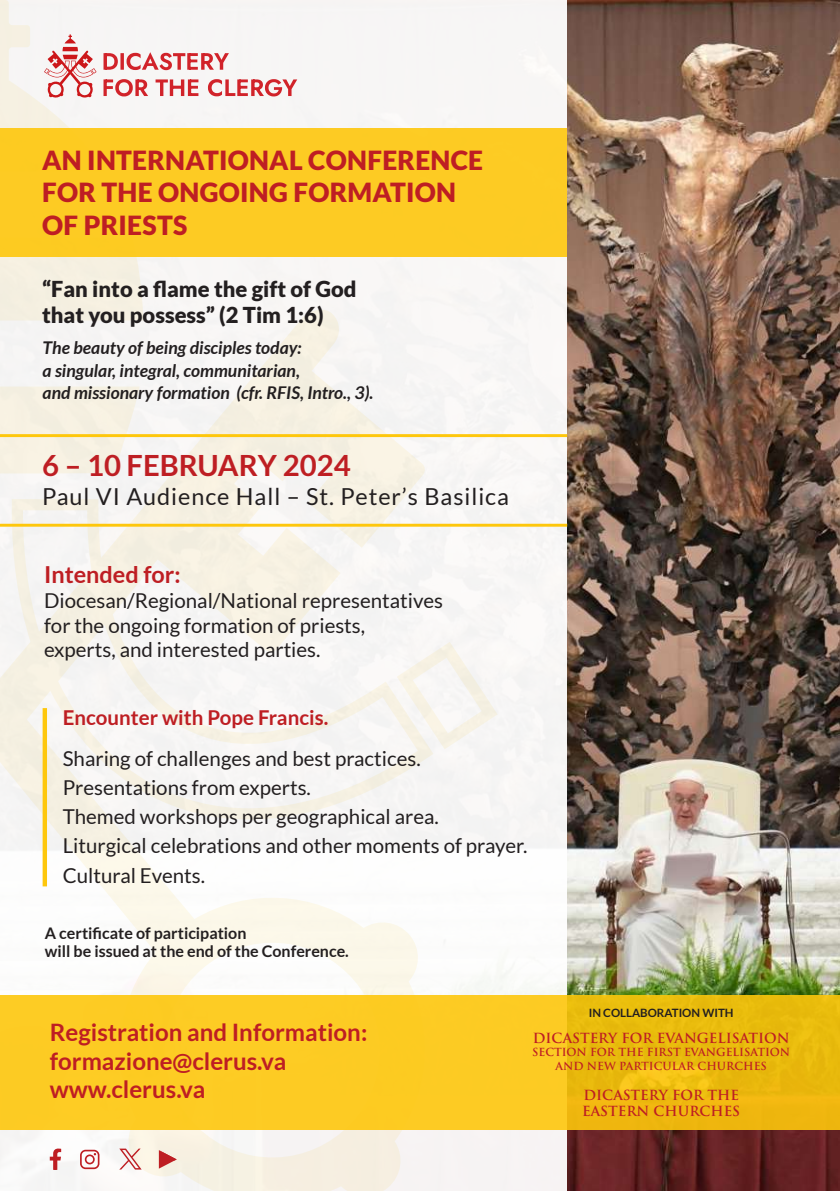
<style>
.page{position:relative;width:840px;height:1191px;background:#fff}
.page>*{position:absolute;margin:0;border:0;box-sizing:border-box;transform-origin:0 0}
.t1{font:700 29.2px "Lato";color:#be1e23}
.t2{font:900 26.4px/32.2px "Lato";letter-spacing:.01em;color:#be1e23}
.t3{font:700 24px/28.2px "Lato";color:#be1e23}
.t4{font:23.4px "Lato";letter-spacing:.04em;color:#231f20}
.t5{font:700 23.4px "Lato";color:#be1e23}
.t6{font:900 22px/25.4px "Lato";color:#231f20}
.t7{font:20.4px/29.2px "Lato";color:#231f20}
.t8{font:700 20.4px "Lato";color:#be1e23}
.t9{font:italic 700 17.6px/22.6px "Lato";color:#231f20}
.t10{font:700 16px/18px "Lato";color:#231f20}
.t11{font:700 13.6px/16.4px "Trajan Pro";color:#be1e23}
.t12{font:700 11.4px "Lato";color:#231f20}
.t13{font:700 10.8px/13px "Trajan Pro";color:#be1e23;text-align:center}
</style>
<div class="page">
<img style="left:567px;top:0;width:272px;height:1191px">
<div style="left:0;top:0;width:567px;height:1191px;background:#f8f6f5"></div>
<div style="left:0;top:257px;width:143px;height:52px;background:#f5f0e1"></div>
<svg style="left:0;top:309px;width:434px;height:882px"></svg>
<svg style="left:396px;top:642px;width:101px;height:107px"></svg>
<div style="left:0;top:128px;width:567px;height:129px;background:#fdcb23"></div>
<hr style="left:0;top:434px;width:567px;height:3px;background:#fec70c">
<hr style="left:0;top:524px;width:567px;height:2px;background:#fec70c">
<hr style="left:43px;top:708px;width:4px;height:178px;background:#fec70c">
<div style="left:0;top:995px;width:839px;height:135px;background:linear-gradient(to right,#ffd12a,#ebba0e)"></div>
<svg style="left:50px;top:1148px;width:11px;height:22px"></svg>
<svg style="left:159px;top:1150px;width:18px;height:18px"></svg>
<svg style="left:80px;top:1149px;width:19px;height:20px"></svg>
<svg style="left:119px;top:1148px;width:23px;height:21px"></svg>
<svg style="left:0;top:0;width:297px;height:128px"></svg>
<p class="t2" style="left:42px;top:144px;width:442px">AN INTERNATIONAL CONFERENCE<br>FOR THE ONGOING FORMATION<br>OF PRIESTS</p>
<p class="t6" style="left:42px;top:276px;width:316px">“Fan into a flame the gift of God that you possess” (2 Tim 1:6)</p>
<p class="t9" style="left:43px;top:336px;width:332px">The beauty of being disciples today:<br>a singular, integral, communitarian,<br>and missionary formation (cfr. RFIS, Intro., 3).</p>
<h1 class="t1" style="left:42px;top:447px;width:310px">6 – 10 FEBRUARY 2024</h1>
<p class="t4" style="left:42px;top:481px;width:468px">Paul VI Audience Hall – St. Peter’s Basilica</p>
<p class="t5" style="left:44px;top:560px;width:138px">Intended for:</p>
<p class="t7" style="left:44px;top:588px;width:400px;line-height:24.6px">Diocesan/Regional/National representatives for the ongoing formation of priests,<br>experts, and interested parties.</p>
<p class="t8" style="left:63px;top:704px;width:267px">Encounter with Pope Francis.</p>
<p class="t7" style="left:63px;top:743px;width:466px">Sharing of challenges and best practices.<br>Presentations from experts.<br>Themed workshops per geographical area.<br>Liturgical celebrations and other moments of prayer.<br>Cultural Events.</p>
<p class="t10" style="left:45px;top:923px;width:305px">A certificate of participation<br>will be issued at the end of the Conference.</p>
<p class="t3" style="left:50px;top:1018px;width:319px">Registration and Information: formazione@clerus.va www.clerus.va</p>
<p class="t12" style="left:588px;top:1005px;width:146px">IN COLLABORATION WITH</p>
<p class="t11" style="left:532px;top:1030px;width:258px">DICASTERY FOR EVANGELISATION</p>
<p class="t13" style="left:532px;top:1046px;width:259px">SECTION FOR THE FIRST EVANGELISATION<br>AND NEW PARTICULAR CHURCHES</p>
<p class="t11" style="left:582px;top:1087px;width:159px">DICASTERY FOR THE<br>EASTERN CHURCHES</p>
</div>
